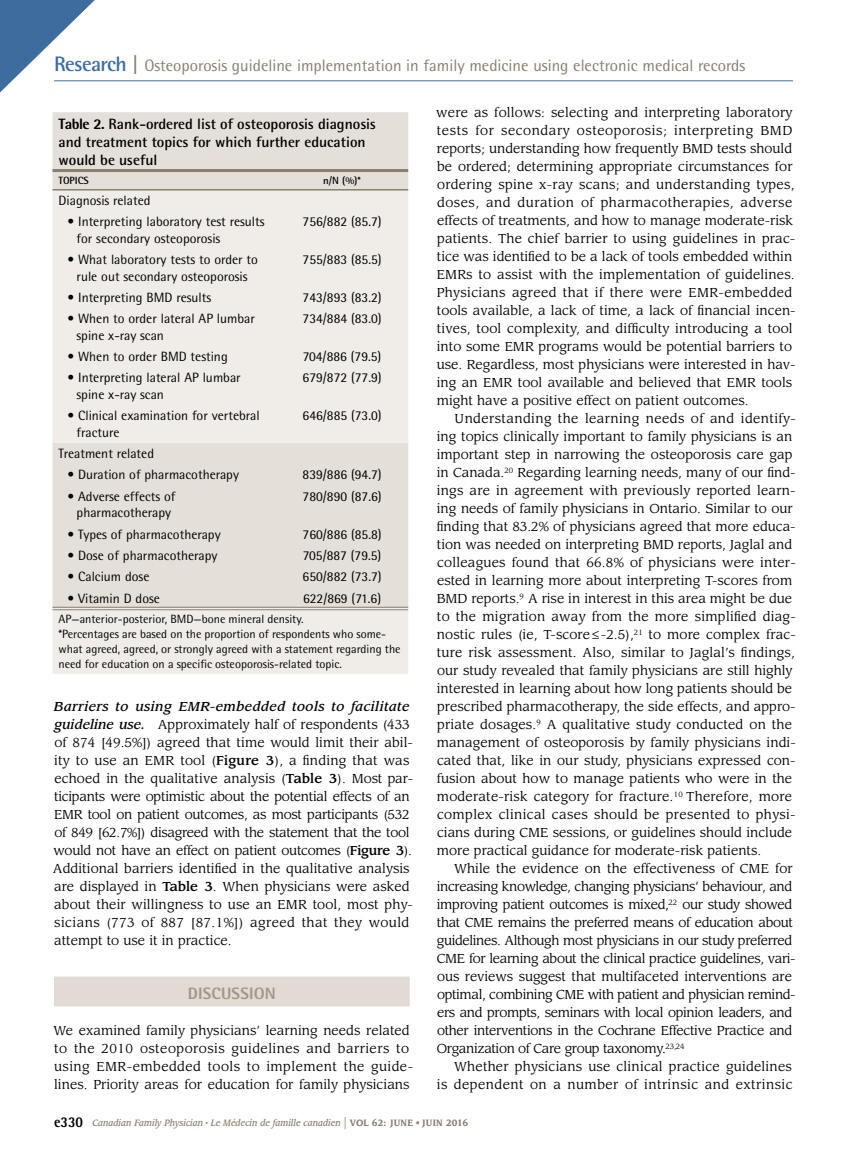
<style>
.page{position:relative;width:851px;height:1161px;background:#fff}
.page>*{position:absolute;margin:0;border:0;box-sizing:border-box;transform-origin:0 0}
.t1{font:16.5px "Rotis Semi Sans Std";color:#887e6e}
.t2{font:800 16.5px "Rotis Semi Sans Std";letter-spacing:.005em;color:#a2988a}
.t3{font:700 15px/18px "Rotis Semi Sans Std";color:#000}
.t4{font:13.5px/16.5px "Rotis Semi Sans Std";color:#000}
.t5{font:12.75px/18px "Leawood Std";color:#000}
.t6{font:12.75px/18px "Leawood Std";letter-spacing:-.03em;color:#000}
.t7{font:12px/15px "Rotis Semi Sans Std";color:#000}
.t8{font:700 10.5px "Rotis Semi Sans Std";color:#000}
.t9{font:italic 500 9px "Leawood Std";color:#887e6e;scale:.9 1}
.s1{font-weight:700;font-size:21px;color:#3f6c9f}
.s2{font-weight:700;font-size:21px}
.s3{font-weight:800}
.s4{font-weight:500;font-style:italic}
.s5{font-weight:500}
.s6{font-family:"Rotis Semi Sans Std";font-weight:800;font-style:normal;font-size:15px;color:#000}
.s7{font-weight:400;font-style:normal;font-size:15px}
.s8{font-weight:700;font-style:normal}
.s9{font-weight:400;font-style:normal}
</style>
<div class="page">
<hr style="left:54px;top:80px;width:738px;height:1px;background:#3f6c9f">
<svg style="left:0;top:0;width:122px;height:93px"></svg>
<div style="left:54px;top:976px;width:356px;height:30px;background:#e1dbd4"></div>
<div style="left:52px;top:112px;width:356px;height:77px;background:#e4dfd9"></div>
<svg style="left:52px;top:191px;width:356px;height:483px;background:#ebe8e3"></svg>
<hr style="left:52px;top:169px;width:224px;height:3px;background:#887e6e">
<hr style="left:276px;top:169px;width:132px;height:3px;background:#887e6e">
<hr style="left:52px;top:189px;width:224px;height:2px;background:#887e6e">
<hr style="left:276px;top:189px;width:132px;height:2px;background:#887e6e">
<hr style="left:52px;top:607px;width:224px;height:1px;background:#887e6e">
<hr style="left:52px;top:610px;width:224px;height:1px;background:#887e6e">
<hr style="left:276px;top:607px;width:132px;height:1px;background:#887e6e">
<hr style="left:276px;top:610px;width:132px;height:1px;background:#887e6e">
<p class="t1" style="left:54px;top:56px;width:692px"><span class="s1">Research</span> <span class="s2">|</span> Osteoporosis guideline implementation in family medicine using electronic medical records</p>
<p class="t3" style="left:58px;top:114px;width:319px"><span class="s3">Table 2.</span> Rank-ordered list of osteoporosis diagnosis and treatment topics for which further education would be useful</p>
<p class="t8" style="left:58px;top:174px;width:32px">TOPICS</p>
<p class="t8" style="left:323px;top:174px;width:39px">n/N (%)*</p>
<p class="t4" style="left:58px;top:192px;width:93px">Diagnosis related</p>
<p class="t4" style="left:77px;top:213px;width:189px;text-indent:-9px">• Interpreting laboratory test results for secondary osteoporosis</p>
<p class="t4" style="left:302px;top:213px;width:81px">756/882 (85.7)</p>
<p class="t4" style="left:68px;top:251px;width:192px;text-align:center">• What laboratory tests to order to rule out secondary osteoporosis</p>
<p class="t4" style="left:302px;top:251px;width:81px">755/883 (85.5)</p>
<p class="t4" style="left:68px;top:289px;width:145px">• Interpreting BMD results</p>
<p class="t4" style="left:302px;top:289px;width:81px">743/893 (83.2)</p>
<p class="t4" style="left:77px;top:310px;width:180px;text-indent:-9px">• When to order lateral AP lumbar spine x-ray scan</p>
<p class="t4" style="left:302px;top:310px;width:81px">734/884 (83.0)</p>
<p class="t4" style="left:68px;top:348px;width:162px">• When to order BMD testing</p>
<p class="t4" style="left:303px;top:348px;width:80px">704/886 (79.5)</p>
<p class="t4" style="left:77px;top:370px;width:166px;text-indent:-9px">• Interpreting lateral AP lumbar spine x-ray scan</p>
<p class="t4" style="left:302px;top:370px;width:81px">679/872 (77.9)</p>
<p class="t4" style="left:77px;top:407px;width:184px;text-indent:-9px">• Clinical examination for vertebral fracture</p>
<p class="t4" style="left:302px;top:407px;width:81px">646/885 (73.0)</p>
<p class="t4" style="left:59px;top:445px;width:97px">Treatment related</p>
<p class="t4" style="left:68px;top:467px;width:173px">• Duration of pharmacotherapy</p>
<p class="t4" style="left:302px;top:467px;width:81px">839/886 (94.7)</p>
<p class="t4" style="left:68px;top:488px;width:109px;text-align:center">• Adverse effects of pharmacotherapy</p>
<p class="t4" style="left:302px;top:488px;width:81px">780/890 (87.6)</p>
<p class="t4" style="left:68px;top:526px;width:155px">• Types of pharmacotherapy</p>
<p class="t4" style="left:302px;top:526px;width:81px">760/886 (85.8)</p>
<p class="t4" style="left:68px;top:547px;width:151px">• Dose of pharmacotherapy</p>
<p class="t4" style="left:303px;top:547px;width:80px">705/887 (79.5)</p>
<p class="t4" style="left:68px;top:568px;width:83px">• Calcium dose</p>
<p class="t4" style="left:302px;top:568px;width:81px">650/882 (73.7)</p>
<p class="t4" style="left:68px;top:590px;width:94px">• Vitamin D dose</p>
<p class="t4" style="left:303px;top:590px;width:80px">622/869 (71.6)</p>
<p class="t7" style="left:58px;top:611px;width:343px">AP—anterior-posterior, BMD—bone mineral density.<br>*Percentages are based on the proportion of respondents who some&shy;what agreed, agreed, or strongly agreed with a statement regarding the need for education on a specific osteoporosis-related topic.</p>
<p class="t5" style="left:53px;top:698px;width:361px"><span class="s4">Barriers to using EMR-embedded tools to facilitate guideline use.</span> Approximately half of respondents (433 of 874 [49.5%]) agreed that time would limit their abil&shy;ity to use an EMR tool (<span class="s5">Figure 3</span>), a finding that was echoed in the qualitative analysis (<span class="s5">Table 3</span>). Most par&shy;ticipants were optimistic about the potential effects of an EMR tool on patient outcomes, as most participants (532 of 849 [62.7%]) disagreed with the statement that the tool would not have an effect on patient outcomes (<span class="s5">Figure 3</span>).<br>Additional barriers identified in the qualitative analysis are displayed in <span class="s5">Table 3</span>. When physicians were asked about their willingness to use an EMR tool, most phy&shy;sicians (773 of 887 [87.1%]) agreed that they would attempt to use it in practice.</p>
<p class="t2" style="left:188px;top:983px;width:89px">DISCUSSION</p>
<p class="t5" style="left:53px;top:1022px;width:361px">We examined family physicians’ learning needs related to the 2010 osteoporosis guidelines and barriers to using EMR-embedded tools to implement the guide&shy;lines. Priority areas for education for family physicians</p>
<p class="t5" style="left:436px;top:104px;width:361px">were as follows: selecting and interpreting laboratory tests for secondary osteoporosis; interpreting BMD reports; understanding how frequently BMD tests should be ordered; determining appropriate circumstances for ordering spine x-ray scans; and understanding types, doses, and duration of pharmacotherapies, adverse effects of treatments, and how to manage moderate-risk patients. The chief barrier to using guidelines in prac&shy;tice was identified to be a lack of tools embedded within EMRs to assist with the implementation of guidelines.<br>Physicians agreed that if there were EMR-embedded tools available, a lack of time, a lack of financial incen&shy;tives, tool complexity, and difficulty introducing a tool into some EMR programs would be potential barriers to use. Regardless, most physicians were interested in hav&shy;ing an EMR tool available and believed that EMR tools might have a positive effect on patient outcomes.</p>
<p class="t5" style="left:437px;top:410px;width:360px;text-indent:18px">Understanding the learning needs of and identify&shy;ing topics clinically important to family physicians is an important step in narrowing the osteoporosis care gap in Canada.<sup>20</sup> Regarding learning needs, many of our find&shy;ings are in agreement with previously reported learn&shy;ing needs of family physicians in Ontario. Similar to our finding that 83.2% of physicians agreed that more educa&shy;tion was needed on interpreting BMD reports, Jaglal and colleagues found that 66.8% of physicians were inter&shy;ested in learning more about interpreting T-scores from BMD reports.<sup>9</sup> A rise in interest in this area might be due to the migration away from the more simplified diag&shy;nostic rules (ie, T-score≤ -2.5),<sup>21</sup> to more complex frac&shy;ture risk assessment. Also, similar to Jaglal’s findings, our study revealed that family physicians are still highly interested in learning about how long patients should be prescribed pharmacotherapy, the side effects, and appro&shy;priate dosages.<sup>9</sup> A qualitative study conducted on the management of osteoporosis by family physicians indi&shy;cated that, like in our study, physicians expressed con&shy;fusion about how to manage patients who were in the moderate-risk category for fracture.<sup>10</sup> Therefore, more complex clinical cases should be presented to physi&shy;cians during CME sessions, or guidelines should include more practical guidance for moderate-risk patients.</p>
<p class="t6" style="left:437px;top:860px;width:360px;text-indent:17px">While the evidence on the effectiveness of CME for increasing knowledge, changing physicians’ behaviour, and improving patient outcomes is mixed,<sup>22</sup> our study showed that CME remains the preferred means of education about guidelines. Although most physicians in our study preferred CME for learning about the clinical practice guidelines, vari&shy;ous reviews suggest that multifaceted interventions are optimal, combining CME with patient and physician remind&shy;ers and prompts, seminars with local opinion leaders, and other interventions in the Cochrane Effective Practice and Organization of Care group taxonomy.<sup>23,24</sup></p>
<p class="t5" style="left:437px;top:1058px;width:357px;text-align:right">Whether physicians use clinical practice guidelines<br>is dependent on a number of intrinsic and extrinsic</p>
<p class="t9" style="left:54px;top:1118px;width:461px"><span class="s6">e330</span> Canadian Family Physician <sup>•</sup> Le Médecin de famille canadien <span class="s7">|</span> <span class="s8">VOL 62: JUNE</span> <span class="s9">•</span> <span class="s8">JUIN 2016</span></p>
</div>
